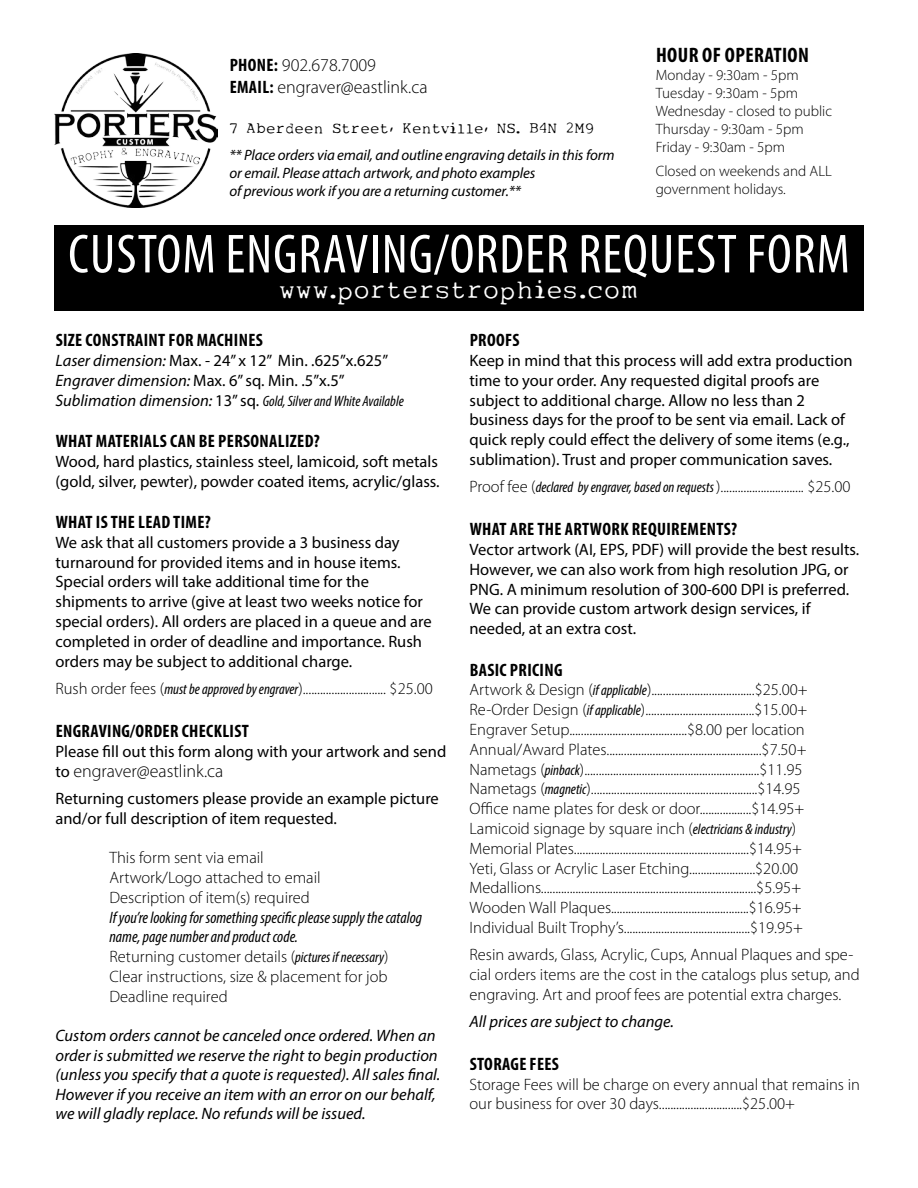
<style>
.page{position:relative;width:918px;height:1188px;background:#fff}
.page>*{position:absolute;margin:0;border:0;box-sizing:border-box;transform-origin:0 0}
.t1{font:condensed 55.5px "Myriad Pro";letter-spacing:.02em;color:#fff}
.t2{font:25.5px "My type of font";color:#fff}
.t3{font:700 condensed 21px "Myriad Pro";letter-spacing:.02em;color:#000}
.t4{font:700 condensed 18px "Myriad Pro";letter-spacing:.02em;color:#000}
.t5{font:300 18px/21.6px "Myriad Pro";color:#000}
.t6{font:300 16.5px/19.8px "Myriad Pro";color:#000}
.t7{font:16.5px/19.8px "Myriad Pro";color:#000}
.t8{font:italic 16.5px/19.6px "Myriad Pro";color:#000}
.t9{font:italic condensed 16.5px/19.8px "Myriad Pro";color:#000}
.t10{font:italic 15px/18px "Myriad Pro";letter-spacing:-.01em;color:#000}
.t11{font:300 15px/18px "Myriad Pro";color:#000}
.t12{font:italic condensed 15px "Myriad Pro";color:#000}
.t13{font:15px "My type of font";color:#000}
.s1{font-weight:700;font-stretch:condensed}
.s2{font-style:italic}
.s3{font-stretch:normal;font-size:16.5px}
.s4{font-style:normal;font-stretch:normal;font-size:16.5px}
.s5{font-weight:400;font-style:italic;font-stretch:condensed;font-size:15px}
.s6{font-weight:400;font-size:16.5px}
.s7{font-weight:300;font-style:normal;font-stretch:normal}
.s8{font-size:15px}
</style>
<div class="page">
<img style="left:54px;top:54px;width:163px;height:153px">
<div style="left:54px;top:225px;width:810px;height:85px;background:#000"></div>
<p class="t5" style="left:230px;top:55px;width:199px"><span class="s1">PHONE:</span> 902.678.7009<br><span class="s1">EMAIL:</span> engraver@eastlink.ca</p>
<p class="t13" style="left:230px;top:119px;width:366px">7 Aberdeen Street, Kentville, NS. B4N 2M9</p>
<p class="t10" style="left:230px;top:145px;width:387px">** Place orders via email, and outline engraving details in this form or email. Please attach artwork, and photo examples<br>of previous work if you are a returning customer.**</p>
<p class="t3" style="left:656px;top:42px;width:154px">HOUR OF OPERATION</p>
<p class="t11" style="left:656px;top:67px;width:178px">Monday - 9:30am - 5pm<br>Tuesday - 9:30am - 5pm<br>Wednesday - closed to public<br>Thursday - 9:30am - 5pm<br>Friday - 9:30am - 5pm</p>
<p class="t11" style="left:656px;top:163px;width:177px">Closed on weekends and ALL government holidays.</p>
<h1 class="t1" style="left:68px;top:221px;width:783px">CUSTOM ENGRAVING/ORDER REQUEST FORM</h1>
<h2 class="t2" style="left:279px;top:274px;width:362px">www.porterstrophies.com</h2>
<p class="t4" style="left:56px;top:329px;width:208px">SIZE CONSTRAINT FOR MACHINES</p>
<p class="t7" style="left:56px;top:350px;width:334px"><span class="s2">Laser dimension:</span> Max. - 24” x 12” Min. .625”x.625”<br><span class="s2">Engraver dimension:</span> Max. 6” sq. Min. .5”x.5”</p>
<p class="t12" style="left:56px;top:392px;width:350px"><span class="s3">Sublimation dimension:</span> <span class="s4">13” sq.</span> Gold, Silver and White Available</p>
<p class="t4" style="left:56px;top:430px;width:266px">WHAT MATERIALS CAN BE PERSONALIZED?</p>
<p class="t7" style="left:56px;top:451px;width:386px">Wood, hard plastics, stainless steel, lamicoid, soft metals (gold, silver, pewter), powder coated items, acrylic/glass.</p>
<p class="t4" style="left:56px;top:511px;width:157px">WHAT IS THE LEAD TIME?</p>
<p class="t7" style="left:56px;top:532px;width:378px">We ask that all customers provide a 3 business day turnaround for provided items and in house items.<br>Special orders will take additional time for the shipments to arrive (give at least two weeks notice for special orders). All orders are placed in a queue and are completed in order of deadline and importance. Rush orders may be subject to additional charge.</p>
<p class="t6" style="left:56px;top:678px;width:379px">Rush order fees (<span class="s5">must be approved by engraver</span>)............................. $25.00</p>
<p class="t4" style="left:56px;top:720px;width:195px">ENGRAVING/ORDER CHECKLIST</p>
<p class="t7" style="left:56px;top:741px;width:392px">Please fill out this form along with your artwork and send</p>
<p class="t5" style="left:56px;top:760px;width:169px"><span class="s6">to</span> engraver@eastlink.ca</p>
<p class="t7" style="left:56px;top:788px;width:385px">Returning customers please provide an example picture and/or full description of item requested.</p>
<p class="t6" style="left:110px;top:848px;width:213px">This form sent via email<br>Artwork/Logo attached to email<br>Description of item(s) required</p>
<p class="t9" style="left:110px;top:907px;width:314px">If you’re looking for something specific please supply the catalog name, page number and product code.<br><span class="s7">Returning customer details (</span><span class="s8">pictures if necessary</span><span class="s7">)<br>Clear instructions, size &amp; placement for job Deadline required</span></p>
<p class="t8" style="left:56px;top:1025px;width:386px">Custom orders cannot be canceled once ordered. When an order is submitted we reserve the right to begin production (unless you specify that a quote is requested). All sales final.<br>However if you receive an item with an error on our behalf, we will gladly replace. No refunds will be issued.</p>
<p class="t4" style="left:470px;top:329px;width:51px">PROOFS</p>
<p class="t7" style="left:470px;top:350px;width:385px">Keep in mind that this process will add extra production time to your order. Any requested digital proofs are subject to additional charge. Allow no less than 2 business days for the proof to be sent via email. Lack of quick reply could effect the delivery of some items (e.g., sublimation). Trust and proper communication saves.</p>
<p class="t6" style="left:470px;top:477px;width:383px">Proof fee (<span class="s5">declared by engraver, based on requests</span> )............................. $25.00</p>
<p class="t4" style="left:470px;top:518px;width:269px">WHAT ARE THE ARTWORK REQUIREMENTS?</p>
<p class="t7" style="left:470px;top:539px;width:391px">Vector artwork (AI, EPS, PDF) will provide the best results.<br>However, we can also work from high resolution JPG, or PNG. A minimum resolution of 300-600 DPI is preferred.<br>We can provide custom artwork design services, if needed, at an extra cost.</p>
<p class="t4" style="left:470px;top:658px;width:94px">BASIC PRICING</p>
<p class="t6" style="left:470px;top:680px;width:340px">Artwork &amp; Design (<span class="s5">if applicable</span>)....................................$25.00+ Re-Order Design (<span class="s5">if applicable</span>)......................................$15.00+ Engraver Setup.........................................$8.00 per location Annual/Award Plates......................................................$7.50+ Nametags (<span class="s5">pinback</span>).............................................................$11.95<br>Nametags (<span class="s5">magnetic</span>)..........................................................$14.95<br>Office name plates for desk or door..................$14.95+ Lamicoid signage by square inch (<span class="s5">electricians &amp; industry</span>)<br>Memorial Plates.............................................................$14.95+ Yeti, Glass or Acrylic Laser Etching.......................$20.00<br>Medallions...........................................................................$5.95+ Wooden Wall Plaques................................................$16.95+ Individual Built Trophy’s............................................$19.95+</p>
<p class="t6" style="left:470px;top:945px;width:392px">Resin awards, Glass, Acrylic, Cups, Annual Plaques and spe&shy;cial orders items are the cost in the catalogs plus setup, and engraving. Art and proof fees are potential extra charges.</p>
<p class="t8" style="left:470px;top:1011px;width:206px">All prices are subject to change.</p>
<p class="t4" style="left:470px;top:1052px;width:90px">STORAGE FEES</p>
<p class="t6" style="left:470px;top:1074px;width:392px">Storage Fees will be charge on every annual that remains in our business for over 30 days.............................$25.00+</p>
</div>
